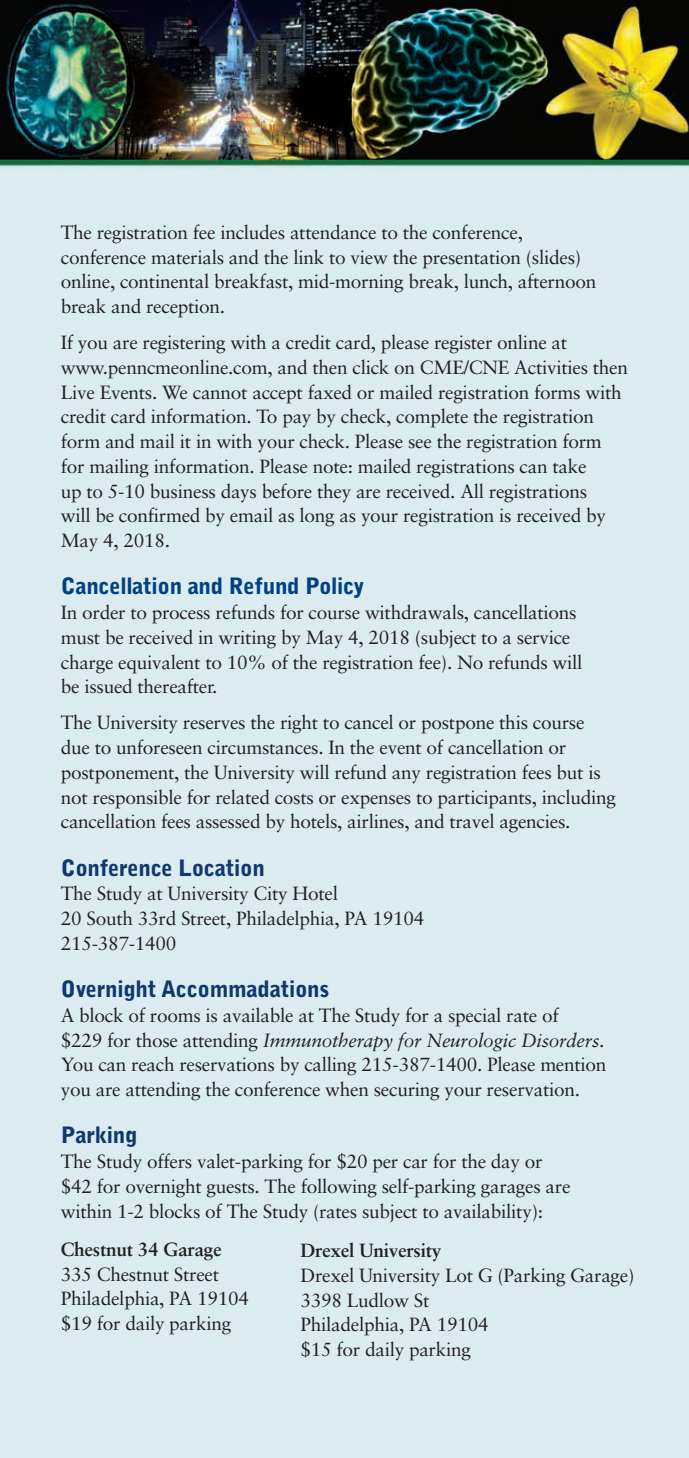
<style>
.page{position:relative;width:689px;height:1458px;background:#fff}
.page>*{position:absolute;margin:0;border:0;box-sizing:border-box;transform-origin:0 0}
.t1{font:900 22.5px "Bell Gothic Std";letter-spacing:-.015em;color:#11386d}
.t2{font:900 22.5px "Bell Gothic Std";letter-spacing:-.015em;color:#014181}
.t3{font:19.12px/24.8px "Sabon";letter-spacing:-.015em;color:#231f20}
.t4{font:700 19.12px "Sabon";letter-spacing:-.015em;color:#231f20}
.s1{font-style:italic}
</style>
<div class="page">
<img style="left:0;top:0;width:688px;height:1458px">
<p class="t3" style="left:61px;top:221px;width:537px">The registration fee includes attendance to the conference, conference materials and the link to view the presentation (slides) online, continental breakfast, mid-morning break, lunch, afternoon break and reception.</p>
<p class="t3" style="left:61px;top:332px;width:568px">If you are registering with a credit card, please register online at www.penncmeonline.com, and then click on CME/CNE Activities then Live Events. We cannot accept faxed or mailed registration forms with credit card information. To pay by check, complete the registration form and mail it in with your check. Please see the registration form for mailing information. Please note: mailed registrations can take<br>up to 5-10 business days before they are received. All registrations<br>will be confirmed by email as long as your registration is received by May 4, 2018.</p>
<p class="t2" style="left:61px;top:578px;width:305px">Cancellation and Refund Policy</p>
<p class="t3" style="left:61px;top:602px;width:523px">In order to process refunds for course withdrawals, cancellations must be received in writing by May 4, 2018 (subject to a service charge equivalent to 10% of the registration fee). No refunds will be issued thereafter.</p>
<p class="t3" style="left:61px;top:712px;width:556px">The University reserves the right to cancel or postpone this course due to unforeseen circumstances. In the event of cancellation or postponement, the University will refund any registration fees but is not responsible for related costs or expenses to participants, including cancellation fees assessed by hotels, airlines, and travel agencies.</p>
<p class="t1" style="left:61px;top:859px;width:205px">Conference Location</p>
<p class="t3" style="left:61px;top:883px;width:365px">The Study at University City Hotel<br>20 South 33rd Street, Philadelphia, PA 19104<br>215-387-1400</p>
<p class="t1" style="left:61px;top:981px;width:270px">Overnight Accommadations</p>
<p class="t3" style="left:61px;top:1004px;width:547px">A block of rooms is available at The Study for a special rate of<br>$229 for those attending <span class="s1">Immunotherapy for Neurologic Disorders</span>.<br>You can reach reservations by calling 215-387-1400. Please mention you are attending the conference when securing your reservation.</p>
<p class="t1" style="left:61px;top:1127px;width:78px">Parking</p>
<p class="t3" style="left:61px;top:1151px;width:511px">The Study offers valet-parking for $20 per car for the day or $42 for overnight guests. The following self-parking garages are within 1-2 blocks of The Study (rates subject to availability):</p>
<p class="t4" style="left:61px;top:1241px;width:162px">Chestnut 34 Garage</p>
<p class="t3" style="left:61px;top:1263px;width:190px">335 Chestnut Street<br>Philadelphia, PA 19104 $19 for daily parking</p>
<p class="t4" style="left:300px;top:1242px;width:142px">Drexel University</p>
<p class="t3" style="left:300px;top:1264px;width:335px">Drexel University Lot G (Parking Garage)<br>3398 Ludlow St<br>Philadelphia, PA 19104<br>$15 for daily parking</p>
</div>
